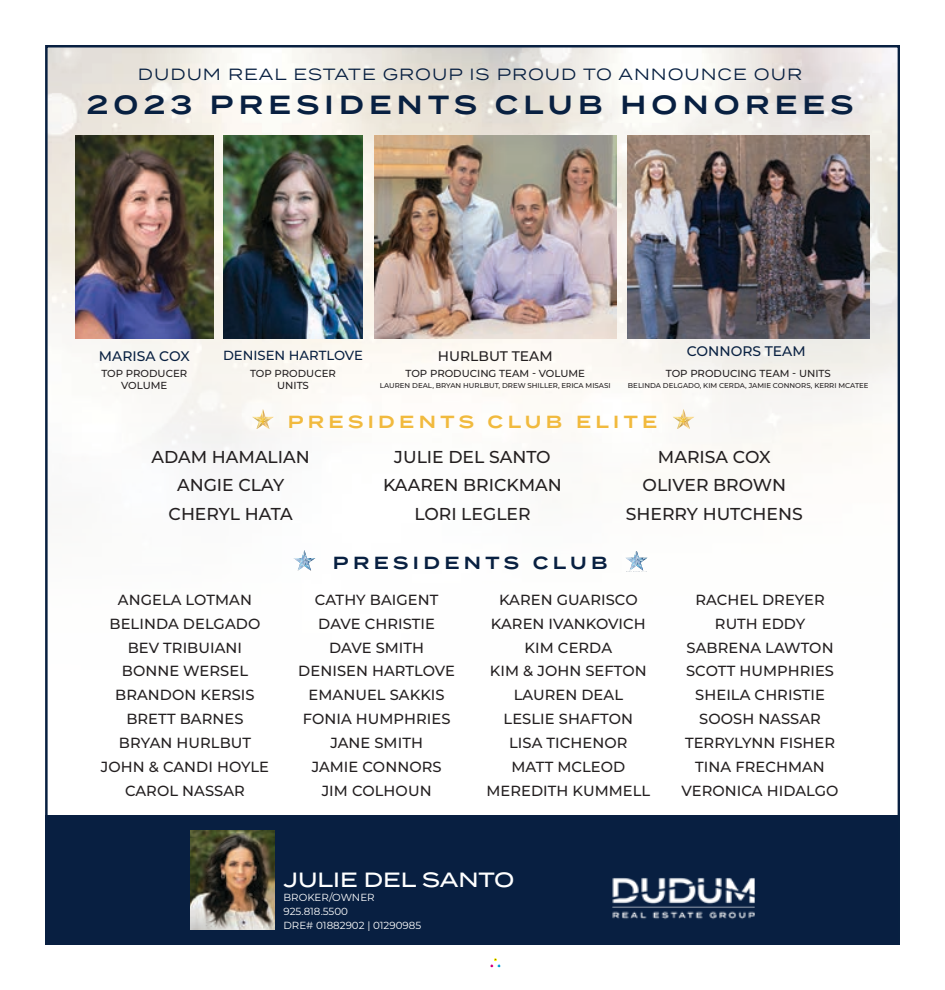
<style>
.page{position:relative;width:945px;height:990px;background:#fff}
.page>*{position:absolute;margin:0;border:0;box-sizing:border-box;transform-origin:0 0}
.t1{font:600 26.25px "Termina";letter-spacing:.2em;color:#082041}
.t2{font:500 20.62px "Termina";color:#fff}
.t3{font:600 17.5px "Termina";letter-spacing:.25em;color:#f1ba3e}
.t4{font:600 17.5px "Termina";letter-spacing:.25em;color:#082041}
.t5{font:500 17.25px/28.1px "Montserrat";color:#231f20;text-align:center}
.t6{font:16.25px "Termina";letter-spacing:.06em;color:#082041}
.t7{font:500 14.62px/23.9px "Montserrat";letter-spacing:.005em;color:#231f20;text-align:center}
.t8{font:500 13.88px "Montserrat";color:#082041}
.t9{font:500 13.88px "Montserrat";color:#231f20}
.t10{font:500 13.25px "Montserrat";color:#082041}
.t11{font:500 10.25px/11.6px "Montserrat";color:#231f20;text-align:center}
.t12{font:10.25px/14.1px "Montserrat";color:#fff}
.t13{font:500 7px "Montserrat";color:#231f20}
</style>
<div class="page">
<div style="left:490px;top:958px;width:11px;height:10px;border:1px solid #fff"></div>
<img style="left:48px;top:48px;width:849px;height:524px">
<img style="left:223px;top:136px;width:140px;height:203px">
<img style="left:75px;top:136px;width:139px;height:203px">
<img style="left:374px;top:136px;width:242px;height:203px">
<img style="left:627px;top:136px;width:242px;height:203px">
<svg style="left:252px;top:409px;width:22px;height:20px"></svg>
<svg style="left:673px;top:409px;width:21px;height:20px"></svg>
<svg style="left:293px;top:550px;width:22px;height:20px"></svg>
<svg style="left:625px;top:551px;width:22px;height:20px"></svg>
<div style="left:45px;top:815px;width:853px;height:130px;background:#081f41"></div>
<img style="left:612px;top:878px;width:143px;height:41px">
<img style="left:190px;top:830px;width:85px;height:99px">
<p class="t6" style="left:138px;top:62px;width:666px">DUDUM REAL ESTATE GROUP IS PROUD TO ANNOUNCE OUR</p>
<h1 class="t1" style="left:87px;top:85px;width:768px">2023 PRESIDENTS CLUB HONOREES</h1>
<p class="t8" style="left:99px;top:346px;width:92px">MARISA COX</p>
<p class="t11" style="left:101px;top:368px;width:87px">TOP PRODUCER<br>VOLUME</p>
<p class="t10" style="left:223px;top:346px;width:141px">DENISEN HARTLOVE</p>
<p class="t8" style="left:687px;top:341px;width:120px">CONNORS TEAM</p>
<p class="t11" style="left:250px;top:368px;width:87px">TOP PRODUCER<br>UNITS</p>
<p class="t9" style="left:438px;top:346px;width:116px">HURLBUT TEAM</p>
<p class="t11" style="left:406px;top:368px;width:181px">TOP PRODUCING TEAM - VOLUME</p>
<p class="t13" style="left:380px;top:380px;width:232px">LAUREN DEAL, BRYAN HURLBUT, DREW SHILLER, ERICA MISASI</p>
<p class="t11" style="left:666px;top:368px;width:167px">TOP PRODUCING TEAM - UNITS</p>
<p class="t13" style="left:628px;top:380px;width:242px">BELINDA DELGADO, KIM CERDA, JAMIE CONNORS, KERRI MCATEE</p>
<p class="t3" style="left:288px;top:409px;width:371px">PRESIDENTS CLUB ELITE</p>
<p class="t5" style="left:152px;top:442px;width:160px">ADAM HAMALIAN<br>ANGIE CLAY<br>CHERYL HATA</p>
<p class="t5" style="left:383px;top:442px;width:180px">JULIE DEL SANTO<br>KAAREN BRICKMAN<br>LORI LEGLER</p>
<p class="t5" style="left:626px;top:442px;width:178px">MARISA COX<br>OLIVER BROWN<br>SHERRY HUTCHENS</p>
<p class="t4" style="left:333px;top:550px;width:276px">PRESIDENTS CLUB</p>
<p class="t7" style="left:101px;top:587px;width:170px">ANGELA LOTMAN<br>BELINDA DELGADO<br>BEV TRIBUIANI<br>BONNE WERSEL<br>BRANDON KERSIS<br>BRETT BARNES<br>BRYAN HURLBUT<br>JOHN &amp; CANDI HOYLE<br>CAROL NASSAR</p>
<p class="t7" style="left:298px;top:587px;width:158px">CATHY BAIGENT<br>DAVE CHRISTIE<br>DAVE SMITH<br>DENISEN HARTLOVE<br>EMANUEL SAKKIS<br>FONIA HUMPHRIES<br>JANE SMITH<br>JAMIE CONNORS<br>JIM COLHOUN</p>
<p class="t7" style="left:486px;top:587px;width:165px">KAREN GUARISCO<br>KAREN IVANKOVICH<br>KIM CERDA<br>KIM &amp; JOHN SEFTON<br>LAUREN DEAL<br>LESLIE SHAFTON<br>LISA TICHENOR<br>MATT MCLEOD<br>MEREDITH KUMMELL</p>
<p class="t7" style="left:682px;top:587px;width:158px">RACHEL DREYER<br>RUTH EDDY<br>SABRENA LAWTON<br>SCOTT HUMPHRIES<br>SHEILA CHRISTIE<br>SOOSH NASSAR<br>TERRYLYNN FISHER<br>TINA FRECHMAN<br>VERONICA HIDALGO</p>
<h2 class="t2" style="left:283px;top:864px;width:233px">JULIE DEL SANTO</h2>
<p class="t12" style="left:283px;top:890px;width:139px">BROKER/OWNER<br>925.818.5500<br>DRE# 01882902 | 01290985</p>
</div>
